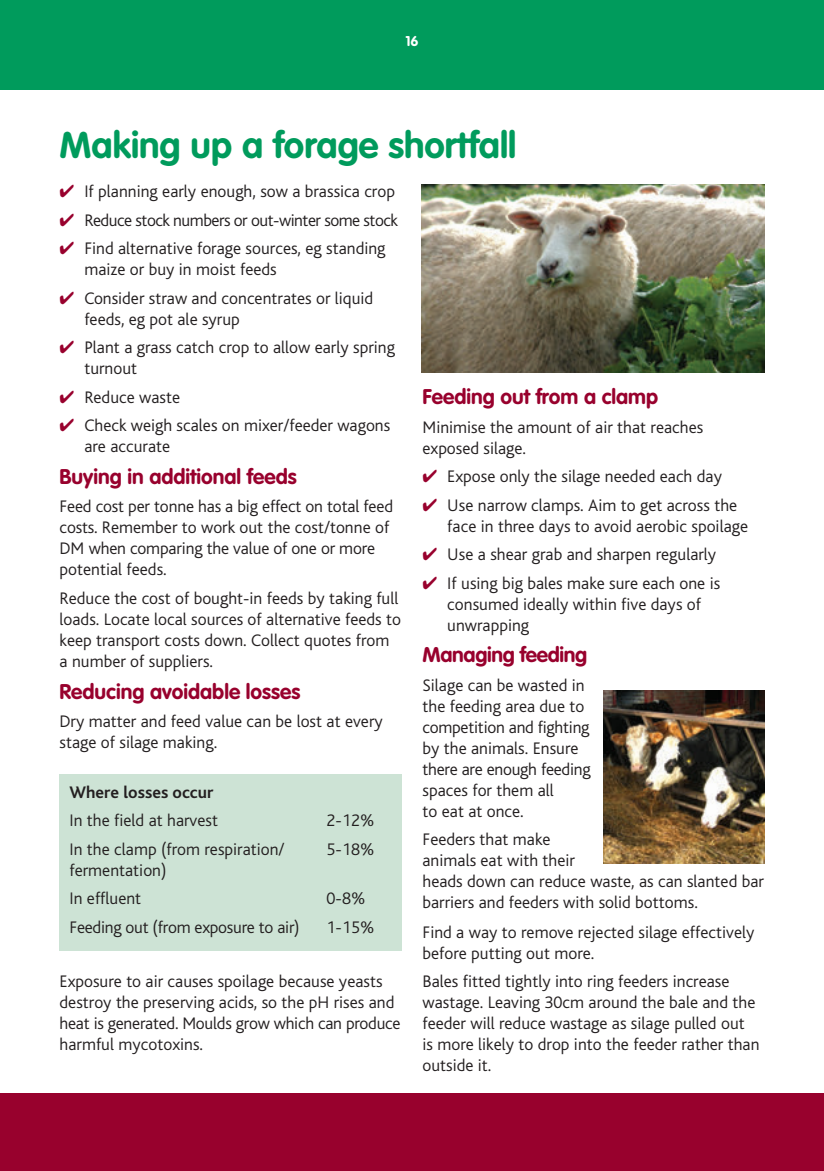
<style>
.page{position:relative;width:824px;height:1171px;background:#fff}
.page>*{position:absolute;margin:0;border:0;box-sizing:border-box;transform-origin:0 0}
.t1{font:700 36.75px "VAG Rounded";color:#009b5c}
.t2{font:700 21px "VAG Rounded";color:#98012d}
.t3{font:300 17.5px/21px "Bliss";color:#231f20}
.t4{font:300 17.5px "Bliss";letter-spacing:-.03em;color:#231f20}
.t5{font:700 17.5px "Bliss";color:#231f20}
.t6{font:700 14px "VAG Rounded";color:#fff}
.s1{color:#98012d}
</style>
<div class="page">
<div style="left:0;top:1093px;width:823px;height:78px;background:#98012d"></div>
<div style="left:60px;top:774px;width:342px;height:176px;background:#cde3d5"></div>
<div style="left:0;top:0;width:823px;height:89px;background:#009b5c"></div>
<img style="left:422px;top:184px;width:342px;height:189px">
<img style="left:603px;top:690px;width:161px;height:173px">
<p class="t6" style="left:405px;top:33px;width:15px">16</p>
<h1 class="t1" style="left:60px;top:123px;width:458px">Making up a forage shortfall</h1>
<p class="t3" style="left:60px;top:181px;width:337px"><span class="s1">✔</span> If planning early enough, sow a brassica crop</p>
<p class="t4" style="left:60px;top:211px;width:340px"><span class="s1">✔</span> Reduce stock numbers or out-winter some stock</p>
<p class="t3" style="left:84px;top:238px;width:302px;text-indent:-25px"><span class="s1">✔</span> Find alternative forage sources, eg standing maize or buy in moist feeds</p>
<p class="t3" style="left:84px;top:288px;width:290px;text-indent:-25px"><span class="s1">✔</span> Consider straw and concentrates or liquid feeds, eg pot ale syrup</p>
<p class="t3" style="left:84px;top:337px;width:312px;text-indent:-25px"><span class="s1">✔</span> Plant a grass catch crop to allow early spring turnout</p>
<p class="t3" style="left:60px;top:387px;width:122px"><span class="s1">✔</span> Reduce waste</p>
<p class="t3" style="left:84px;top:415px;width:307px;text-indent:-25px"><span class="s1">✔</span> Check weigh scales on mixer/feeder wagons are accurate</p>
<p class="t2" style="left:60px;top:464px;width:238px">Buying in additional feeds</p>
<p class="t3" style="left:60px;top:496px;width:335px">Feed cost per tonne has a big effect on total feed costs. Remember to work out the cost/tonne of DM when comparing the value of one or more potential feeds.</p>
<p class="t3" style="left:60px;top:588px;width:343px">Reduce the cost of bought-in feeds by taking full loads. Locate local sources of alternative feeds to keep transport costs down. Collect quotes from a number of suppliers.</p>
<p class="t2" style="left:60px;top:679px;width:242px">Reducing avoidable losses</p>
<p class="t3" style="left:60px;top:711px;width:325px">Dry matter and feed value can be lost at every stage of silage making.</p>
<p class="t5" style="left:69px;top:783px;width:145px">Where losses occur</p>
<p class="t3" style="left:69px;top:810px;width:150px">In the field at harvest</p>
<p class="t3" style="left:326px;top:810px;width:49px">2-12%</p>
<p class="t3" style="left:69px;top:839px;width:217px">In the clamp (from respiration/</p>
<p class="t3" style="left:326px;top:839px;width:49px">5-18%</p>
<p class="t3" style="left:69px;top:856px;width:98px;line-height:28.3px">fermentation)<br>In effluent</p>
<p class="t3" style="left:326px;top:888px;width:40px">0-8%</p>
<p class="t3" style="left:69px;top:916px;width:232px">Feeding out (from exposure to air)</p>
<p class="t3" style="left:326px;top:916px;width:49px">1-15%</p>
<p class="t3" style="left:60px;top:971px;width:342px">Exposure to air causes spoilage because yeasts destroy the preserving acids, so the pH rises and heat is generated. Moulds grow which can produce harmful mycotoxins.</p>
<p class="t2" style="left:422px;top:384px;width:237px">Feeding out from a clamp</p>
<p class="t3" style="left:422px;top:417px;width:282px">Minimise the amount of air that reaches exposed silage.</p>
<p class="t3" style="left:422px;top:466px;width:301px"><span class="s1">✔</span> Expose only the silage needed each day</p>
<p class="t3" style="left:447px;top:495px;width:302px;text-indent:-25px"><span class="s1">✔</span> Use narrow clamps. Aim to get across the face in three days to avoid aerobic spoilage</p>
<p class="t3" style="left:422px;top:544px;width:295px"><span class="s1">✔</span> Use a shear grab and sharpen regularly</p>
<p class="t3" style="left:447px;top:572px;width:274px;text-indent:-25px"><span class="s1">✔</span> If using big bales make sure each one is consumed ideally within five days of unwrapping</p>
<p class="t2" style="left:422px;top:643px;width:166px">Managing feeding</p>
<p class="t3" style="left:422px;top:675px;width:170px">Silage can be wasted in the feeding area due to competition and fighting by the animals. Ensure there are enough feeding spaces for them all<br>to eat at once.</p>
<p class="t3" style="left:422px;top:829px;width:343px">Feeders that make<br>animals eat with their<br>heads down can reduce waste, as can slanted bar barriers and feeders with solid bottoms.</p>
<p class="t3" style="left:422px;top:922px;width:333px">Find a way to remove rejected silage effectively before putting out more.</p>
<p class="t3" style="left:422px;top:971px;width:338px">Bales fitted tightly into ring feeders increase wastage. Leaving 30cm around the bale and the feeder will reduce wastage as silage pulled out is more likely to drop into the feeder rather than outside it.</p>
</div>
